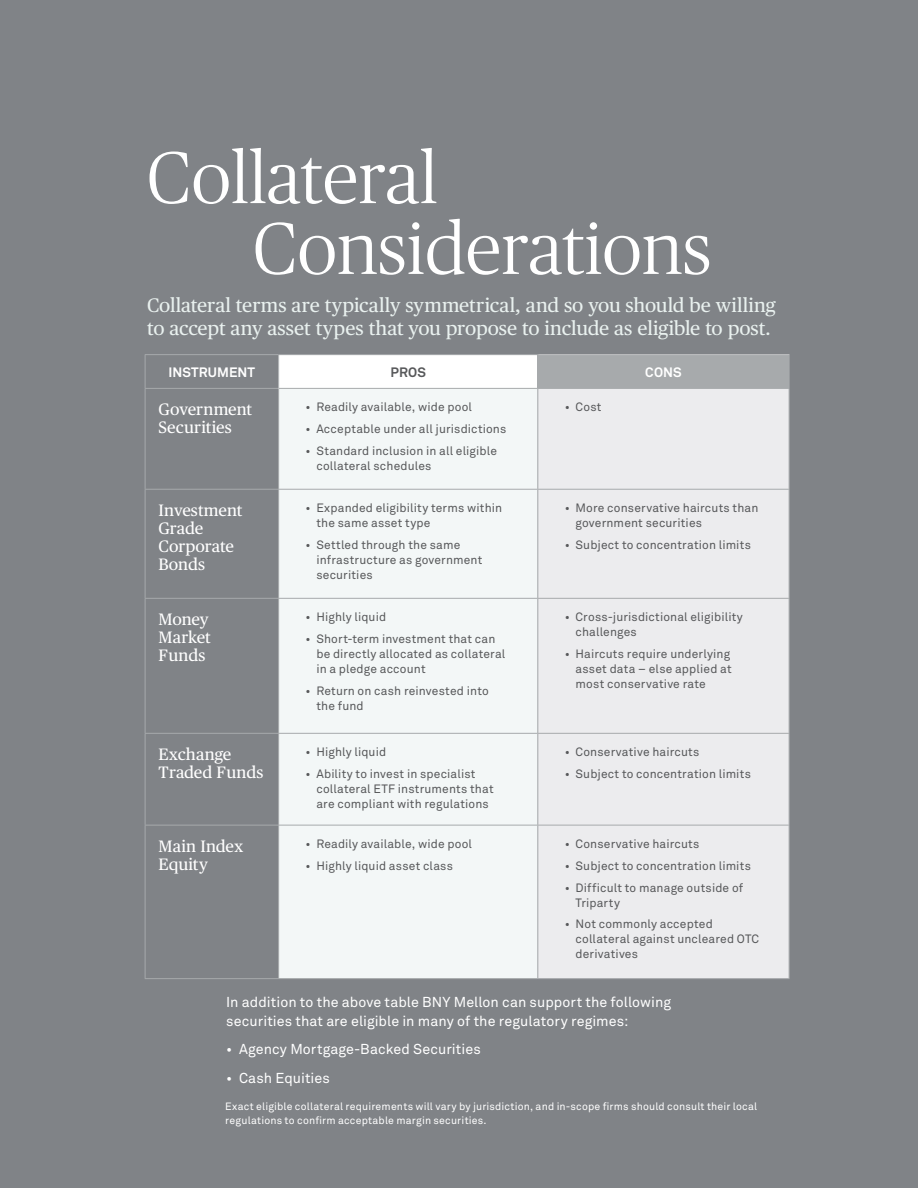
<style>
.page{position:relative;width:918px;height:1188px;background:#808387}
.page>*{position:absolute;margin:0;border:0;box-sizing:border-box;transform-origin:0 0}
.Titles_copy{font:300 73.2px/70.8px "Publico Headline";color:#fff}
.Side_Quotes{font:19.5px/22.5px "Publico Text";letter-spacing:-.005em;color:#e9f1ef}
.Titles{font:16.5px/18px "Publico Text";color:#fff}
.General_Text_copy{font:14.25px/18.8px "Akkurat Pro";letter-spacing:.005em;color:#fff}
.Titles-2{font:700 13.5px "Akkurat Pro";letter-spacing:.005em;color:#fff}
.Titles-3{font:700 13.5px "Akkurat Pro";color:#57585a}
.Chart_Text{font:12px/15px "Akkurat Pro";letter-spacing:.01em;color:#57585a}
.Footnotes{font:10.5px/14.2px "Akkurat Pro";letter-spacing:.015em;color:#fff}
</style>
<div class="page">
<div style="left:279px;top:355px;width:259px;height:33px;background:#fff"></div>
<div style="left:538px;top:355px;width:251px;height:33px;background:#a7aaac"></div>
<div style="left:279px;top:389px;width:258px;height:589px;background:#f3f7f7"></div>
<div style="left:538px;top:389px;width:251px;height:589px;background:#ececee"></div>
<hr style="left:145px;top:355px;width:1px;height:33px;background:#a7aaac">
<hr style="left:145px;top:354px;width:134px;height:1px;background:#a7aaac">
<hr style="left:145px;top:388px;width:134px;height:1px;background:#a7aaac">
<hr style="left:278px;top:355px;width:1px;height:33px;background:#a7aaac">
<hr style="left:279px;top:354px;width:259px;height:1px;background:#a7aaac">
<hr style="left:279px;top:388px;width:259px;height:1px;background:#a7aaac">
<hr style="left:537px;top:355px;width:1px;height:33px;background:#a7aaac">
<hr style="left:538px;top:354px;width:251px;height:1px;background:#c2c3c4">
<hr style="left:789px;top:355px;width:1px;height:33px;background:#a7aaac">
<hr style="left:538px;top:388px;width:251px;height:1px;background:#a7aaac">
<hr style="left:145px;top:389px;width:1px;height:100px;background:#a7aaac">
<hr style="left:278px;top:389px;width:1px;height:100px;background:#a7aaac">
<hr style="left:537px;top:389px;width:1px;height:100px;background:#a7aaac">
<hr style="left:789px;top:389px;width:1px;height:100px;background:#a7aaac">
<hr style="left:145px;top:490px;width:1px;height:108px;background:#a7aaac">
<hr style="left:145px;top:599px;width:1px;height:134px;background:#a7aaac">
<hr style="left:145px;top:489px;width:134px;height:1px;background:#a7aaac">
<hr style="left:145px;top:598px;width:134px;height:1px;background:#a7aaac">
<hr style="left:278px;top:490px;width:1px;height:108px;background:#a7aaac">
<hr style="left:278px;top:599px;width:1px;height:134px;background:#a7aaac">
<hr style="left:279px;top:489px;width:259px;height:1px;background:#a7aaac">
<hr style="left:279px;top:598px;width:259px;height:1px;background:#a7aaac">
<hr style="left:537px;top:490px;width:1px;height:108px;background:#a7aaac">
<hr style="left:537px;top:599px;width:1px;height:134px;background:#a7aaac">
<hr style="left:538px;top:489px;width:251px;height:1px;background:#a7aaac">
<hr style="left:789px;top:490px;width:1px;height:108px;background:#a7aaac">
<hr style="left:789px;top:599px;width:1px;height:134px;background:#a7aaac">
<hr style="left:538px;top:598px;width:251px;height:1px;background:#a7aaac">
<hr style="left:145px;top:734px;width:1px;height:91px;background:#a7aaac">
<hr style="left:145px;top:825px;width:1px;height:153px;background:#a7aaac">
<hr style="left:145px;top:733px;width:134px;height:1px;background:#a7aaac">
<hr style="left:145px;top:825px;width:134px;height:1px;background:#a7aaac">
<hr style="left:145px;top:978px;width:134px;height:1px;background:#a7aaac">
<hr style="left:278px;top:734px;width:1px;height:91px;background:#a7aaac">
<hr style="left:278px;top:825px;width:1px;height:153px;background:#a7aaac">
<hr style="left:279px;top:733px;width:259px;height:1px;background:#a7aaac">
<hr style="left:279px;top:825px;width:259px;height:1px;background:#a7aaac">
<hr style="left:279px;top:978px;width:259px;height:1px;background:#a7aaac">
<hr style="left:537px;top:734px;width:1px;height:91px;background:#a7aaac">
<hr style="left:537px;top:825px;width:1px;height:153px;background:#a7aaac">
<hr style="left:538px;top:733px;width:251px;height:1px;background:#a7aaac">
<hr style="left:789px;top:734px;width:1px;height:91px;background:#a7aaac">
<hr style="left:789px;top:825px;width:1px;height:153px;background:#a7aaac">
<hr style="left:538px;top:825px;width:251px;height:1px;background:#a7aaac">
<hr style="left:538px;top:978px;width:251px;height:1px;background:#a7aaac">
<p class="Titles_copy" style="left:253px;top:138px;width:460px;text-indent:-106px">Collateral<br>Considerations</p>
<p class="Side_Quotes" style="left:147px;top:293px;width:630px">Collateral terms are typically symmetrical, and so you should be willing to accept any asset types that you propose to include as eligible to post.</p>
<p class="Titles-2" style="left:169px;top:364px;width:88px">INSTRUMENT</p>
<p class="Titles-3" style="left:391px;top:364px;width:37px">PROS</p>
<p class="Titles-2" style="left:645px;top:364px;width:38px">CONS</p>
<p class="Titles" style="left:159px;top:399px;width:95px">Government</p>
<p class="Titles" style="left:159px;top:417px;width:75px">Securities</p>
<p class="Chart_Text" style="left:306px;top:400px;width:168px">• Readily available, wide pool</p>
<p class="Chart_Text" style="left:306px;top:422px;width:202px">• Acceptable under all jurisdictions</p>
<p class="Chart_Text" style="left:316px;top:443px;width:182px;text-indent:-11px">• Standard inclusion in all eligible collateral schedules</p>
<p class="Chart_Text" style="left:565px;top:400px;width:38px">• Cost</p>
<p class="Titles" style="left:159px;top:500px;width:85px">Investment<br>Grade<br>Corporate<br>Bonds</p>
<p class="Chart_Text" style="left:316px;top:501px;width:187px;text-indent:-11px">• Expanded eligibility terms within the same asset type</p>
<p class="Chart_Text" style="left:316px;top:538px;width:168px;text-indent:-11px">• Settled through the same infrastructure as government securities</p>
<p class="Titles" style="left:159px;top:609px;width:54px">Money<br>Market<br>Funds</p>
<p class="Chart_Text" style="left:306px;top:610px;width:82px">• Highly liquid</p>
<p class="Chart_Text" style="left:316px;top:632px;width:191px;text-indent:-11px">• Short-term investment that can be directly allocated as collateral in a pledge account</p>
<p class="Chart_Text" style="left:316px;top:683px;width:174px;text-indent:-11px">• Return on cash reinvested into the fund</p>
<p class="Titles" style="left:159px;top:744px;width:106px">Exchange<br>Traded Funds</p>
<p class="Chart_Text" style="left:306px;top:745px;width:82px">• Highly liquid</p>
<p class="Chart_Text" style="left:316px;top:767px;width:179px;text-indent:-11px">• Ability to invest in specialist collateral ETF instruments that are compliant with regulations</p>
<p class="Titles" style="left:159px;top:836px;width:86px">Main Index<br>Equity</p>
<p class="Chart_Text" style="left:306px;top:837px;width:168px">• Readily available, wide pool</p>
<p class="Chart_Text" style="left:306px;top:858px;width:149px">• Highly liquid asset class</p>
<p class="Chart_Text" style="left:576px;top:501px;width:184px;text-indent:-11px">• More conservative haircuts than government securities</p>
<p class="Chart_Text" style="left:565px;top:538px;width:188px">• Subject to concentration limits</p>
<p class="Chart_Text" style="left:576px;top:610px;width:169px;text-indent:-11px">• Cross-jurisdictional eligibility challenges</p>
<p class="Chart_Text" style="left:576px;top:647px;width:158px;text-indent:-11px">• Haircuts require underlying asset data – else applied at most conservative rate</p>
<p class="Chart_Text" style="left:565px;top:745px;width:136px">• Conservative haircuts</p>
<p class="Chart_Text" style="left:565px;top:767px;width:188px">• Subject to concentration limits</p>
<p class="Chart_Text" style="left:565px;top:837px;width:136px">• Conservative haircuts</p>
<p class="Chart_Text" style="left:565px;top:858px;width:188px">• Subject to concentration limits</p>
<p class="Chart_Text" style="left:576px;top:880px;width:169px;text-indent:-11px">• Difficult to manage outside of<br>Triparty</p>
<p class="Chart_Text" style="left:576px;top:917px;width:185px;text-indent:-11px">• Not commonly accepted collateral against uncleared OTC derivatives</p>
<p class="General_Text_copy" style="left:226px;top:993px;width:446px">In addition to the above table BNY Mellon can support the following securities that are eligible in many of the regulatory regimes:</p>
<p class="General_Text_copy" style="left:226px;top:1040px;width:256px">• Agency Mortgage-Backed Securities</p>
<p class="General_Text_copy" style="left:226px;top:1069px;width:105px">• Cash Equities</p>
<p class="Footnotes" style="left:225px;top:1100px;width:533px">Exact eligible collateral requirements will vary by jurisdiction, and in-scope firms should consult their local regulations to confirm acceptable margin securities.</p>
</div>
